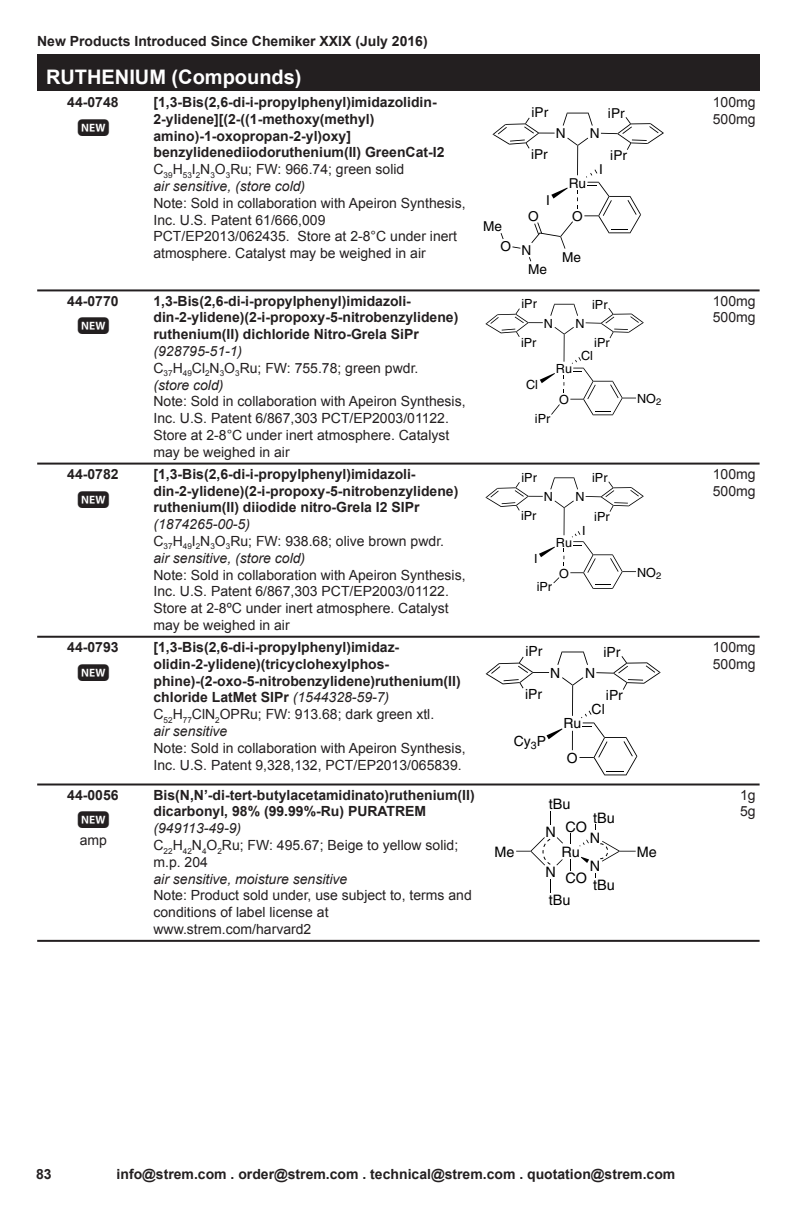
<style>
.page{position:relative;width:792px;height:1224px;background:#fff}
.page>*{position:absolute;margin:0;border:0;box-sizing:border-box;transform-origin:0 0}
.main_heading_running{font:700 20px "Arial";color:#fff}
.t1{font:14.4px "Helvetica";color:#000}
.table_row{font:14px/16.8px "Arial";color:#231f20}
.table_row-2{font:700 14px/16.8px "Arial";color:#231f20}
.table_row_prices{font:14px "Arial";color:#231f20}
.table_row_centered_h{font:700 14px "Arial";color:#231f20}
.t2{font:14px "Helvetica";color:#000}
.table_row_centered_h-2{font:14px "Arial";color:#231f20}
.t3{font:13.6px/19.8px "Helvetica";color:#000}
.t4{font:12.6px "Helvetica";color:#000}
.s1{font-weight:400}
.s2{font-weight:400;font-style:italic}
.s3{font-weight:700}
.s4{font-style:italic}
</style>
<div class="page">
<div style="left:37px;top:54px;width:723px;height:36px;background:#231f20"></div>
<hr style="left:37px;top:289px;width:723px;height:2px;background:#231f20">
<hr style="left:37px;top:463px;width:723px;height:2px;background:#231f20">
<hr style="left:37px;top:636px;width:723px;height:2px;background:#231f20">
<hr style="left:37px;top:784px;width:723px;height:2px;background:#231f20">
<hr style="left:37px;top:940px;width:723px;height:2px;background:#231f20">
<svg style="left:492px;top:113px;width:172px;height:136px"></svg>
<svg style="left:485px;top:304px;width:159px;height:111px"></svg>
<svg style="left:485px;top:477px;width:159px;height:112px"></svg>
<svg style="left:486px;top:652px;width:175px;height:123px"></svg>
<svg style="left:581px;top:857px;width:8px;height:6px"></svg>
<svg style="left:579px;top:840px;width:10px;height:6px"></svg>
<svg style="left:550px;top:879px;width:1px;height:13px"></svg>
<svg style="left:550px;top:811px;width:1px;height:13px"></svg>
<svg style="left:516px;top:837px;width:47px;height:28px"></svg>
<svg style="left:600px;top:841px;width:36px;height:21px"></svg>
<svg style="left:570px;top:859px;width:1px;height:12px"></svg>
<p class="table_row-2" style="left:37px;top:34px;width:392px">New Products Introduced Since Chemiker XXIX (July 2016)</p>
<p class="main_heading_running" style="left:46px;top:64px;width:257px">RUTHENIUM (Compounds)</p>
<p class="table_row_centered_h" style="left:67px;top:93px;width:53px">44-0748</p>
<p class="table_row-2" style="left:154px;top:94px;width:314px">[1,3-Bis(2,6-di-i-propylphenyl)imidazolidin-2-ylidene][(2-((1-methoxy(methyl) amino)-1-oxopropan-2-yl)oxy] benzylidenediiodoruthenium(II) GreenCat-I2<br><span class="s1">C</span><sub>39</sub><span class="s1">H</span><sub>53</sub><span class="s1">I</span><sub>2</sub><span class="s1">N</span><sub>3</sub><span class="s1">O</span><sub>3</sub><span class="s1">Ru; FW: 966.74; green solid<br></span><span class="s2">air sensitive, (store cold)<br></span><span class="s1">Note: Sold in collaboration with Apeiron Synthesis, Inc. U.S. Patent 61/666,009</span></p>
<p class="table_row" style="left:154px;top:228px;width:305px">PCT/EP2013/062435. Store at 2-8°C under inert atmosphere. Catalyst may be weighed in air</p>
<p class="table_row_centered_h" style="left:67px;top:291px;width:53px">44-0770</p>
<p class="table_row" style="left:154px;top:292px;width:314px"><span class="s3">1,3-Bis(2,6-di-i-propylphenyl)imidazoli&shy;din-2-ylidene)(2-i-propoxy-5-nitrobenzylidene) ruthenium(II) dichloride Nitro-Grela SiPr </span><span class="s4">(928795‑51‑1)<br></span>C<sub>37</sub>H<sub>49</sub>Cl<sub>2</sub>N<sub>3</sub>O<sub>3</sub>Ru; FW: 755.78; green pwdr.<br><span class="s4">(store cold)<br></span>Note: Sold in collaboration with Apeiron Synthesis, Inc. U.S. Patent 6/867,303 PCT/EP2003/01122.<br>Store at 2-8°C under inert atmosphere. Catalyst may be weighed in air</p>
<p class="table_row_centered_h" style="left:67px;top:465px;width:53px">44-0782</p>
<p class="table_row" style="left:154px;top:466px;width:314px"><span class="s3">[1,3-Bis(2,6-di-i-propylphenyl)imidazoli&shy;din-2-ylidene)(2-i-propoxy-5-nitrobenzylidene) ruthenium(II) diiodide nitro-Grela I2 SIPr </span><span class="s4">(1874265‑00‑5)<br></span>C<sub>37</sub>H<sub>49</sub>I<sub>2</sub>N<sub>3</sub>O<sub>3</sub>Ru; FW: 938.68; olive brown pwdr.<br><span class="s4">air sensitive, (store cold)<br></span>Note: Sold in collaboration with Apeiron Synthesis, Inc. U.S. Patent 6/867,303 PCT/EP2003/01122.<br>Store at 2-8ºC under inert atmosphere. Catalyst may be weighed in air</p>
<p class="table_row_centered_h" style="left:67px;top:638px;width:53px">44-0793</p>
<p class="table_row-2" style="left:154px;top:639px;width:314px">[1,3-Bis(2,6-di-i-propylphenyl)imidaz&shy;olidin-2-ylidene)(tricyclohexylphos&shy;phine)-(2-oxo-5-nitrobenzylidene)ruthenium(II) chloride LatMet SIPr <span class="s2">(1544328‑59‑7)<br></span><span class="s1">C</span><sub>52</sub><span class="s1">H</span><sub>77</sub><span class="s1">ClN</span><sub>2</sub><span class="s1">OPRu; FW: 913.68; dark green xtl.<br></span><span class="s2">air sensitive<br></span><span class="s1">Note: Sold in collaboration with Apeiron Synthesis, Inc. U.S. Patent 9,328,132, PCT/EP2013/065839.</span></p>
<p class="table_row_centered_h" style="left:67px;top:785px;width:53px">44-0056</p>
<p class="table_row_centered_h-2" style="left:80px;top:831px;width:29px">amp</p>
<p class="table_row" style="left:154px;top:787px;width:323px"><span class="s3">Bis(N,N’-di-tert-butylacetamidinato)ruthenium(II) dicarbonyl, 98% (99.99%-Ru) PURATREM </span><span class="s4">(949113‑49‑9)<br></span>C<sub>22</sub>H<sub>42</sub>N<sub>4</sub>O<sub>2</sub>Ru; FW: 495.67; Beige to yellow solid; m.p. 204<br><span class="s4">air sensitive, moisture sensitive<br></span>Note: Product sold under, use subject to, terms and conditions of label license at</p>
<p class="table_row" style="left:154px;top:921px;width:159px">www.strem.com/harvard2</p>
<p class="t3" style="left:483px;top:217px;width:20px">Me</p>
<p class="t3" style="left:500px;top:236px;width:12px">O</p>
<p class="t3" style="left:532px;top:103px;width:18px">iPr</p>
<p class="t3" style="left:531px;top:145px;width:18px">iPr</p>
<p class="t3" style="left:528px;top:207px;width:12px">O</p>
<p class="t3" style="left:546px;top:190px;width:5px">I</p>
<p class="t3" style="left:528px;top:240px;width:20px;text-indent:-7px">N<br>Me</p>
<p class="t3" style="left:556px;top:124px;width:11px">N</p>
<p class="t3" style="left:590px;top:124px;width:11px">N</p>
<p class="t3" style="left:608px;top:103px;width:18px">iPr</p>
<p class="t3" style="left:610px;top:145px;width:18px">iPr</p>
<p class="t3" style="left:569px;top:173px;width:19px">Ru</p>
<p class="t3" style="left:572px;top:206px;width:12px">O</p>
<p class="t3" style="left:562px;top:247px;width:20px">Me</p>
<p class="t3" style="left:599px;top:159px;width:5px">I</p>
<p class="t4" style="left:522px;top:296px;width:17px">iPr</p>
<p class="t4" style="left:521px;top:335px;width:17px">iPr</p>
<p class="t4" style="left:544px;top:316px;width:11px">N</p>
<p class="t4" style="left:575px;top:316px;width:11px">N</p>
<p class="t4" style="left:592px;top:297px;width:17px">iPr</p>
<p class="t4" style="left:594px;top:335px;width:17px">iPr</p>
<p class="t4" style="left:526px;top:377px;width:13px">Cl</p>
<p class="t4" style="left:556px;top:361px;width:18px">Ru</p>
<p class="t4" style="left:559px;top:392px;width:11px">O</p>
<p class="t4" style="left:535px;top:411px;width:17px">iPr</p>
<p class="t4" style="left:581px;top:349px;width:13px">Cl</p>
<p class="t4" style="left:637px;top:391px;width:26px">NO<sub>2</sub></p>
<p class="t4" style="left:522px;top:470px;width:17px">iPr</p>
<p class="t4" style="left:521px;top:509px;width:17px">iPr</p>
<p class="t4" style="left:544px;top:489px;width:11px">N</p>
<p class="t4" style="left:575px;top:489px;width:11px">N</p>
<p class="t4" style="left:534px;top:551px;width:5px">I</p>
<p class="t4" style="left:556px;top:535px;width:18px">Ru</p>
<p class="t4" style="left:559px;top:566px;width:11px">O</p>
<p class="t4" style="left:537px;top:580px;width:17px">iPr</p>
<p class="t4" style="left:582px;top:523px;width:5px">I</p>
<p class="t4" style="left:592px;top:470px;width:17px">iPr</p>
<p class="t4" style="left:594px;top:509px;width:17px">iPr</p>
<p class="t4" style="left:637px;top:565px;width:26px">NO<sub>2</sub></p>
<p class="t2" style="left:526px;top:643px;width:19px">iPr</p>
<p class="t2" style="left:525px;top:686px;width:19px">iPr</p>
<p class="t2" style="left:550px;top:665px;width:12px">N</p>
<p class="t2" style="left:585px;top:665px;width:12px">N</p>
<p class="t2" style="left:604px;top:644px;width:19px">iPr</p>
<p class="t2" style="left:606px;top:687px;width:19px">iPr</p>
<p class="t2" style="left:592px;top:701px;width:15px">Cl</p>
<p class="t2" style="left:514px;top:733px;width:34px">Cy<sub>3</sub>P</p>
<p class="t2" style="left:564px;top:715px;width:19px">Ru</p>
<p class="t2" style="left:567px;top:750px;width:12px">O</p>
<p class="t1" style="left:549px;top:795px;width:23px">tBu</p>
<p class="t1" style="left:546px;top:823px;width:12px">N</p>
<p class="t1" style="left:593px;top:809px;width:23px">tBu</p>
<p class="t1" style="left:565px;top:818px;width:23px">CO</p>
<p class="t1" style="left:590px;top:829px;width:12px">N</p>
<p class="t1" style="left:562px;top:843px;width:20px">Ru</p>
<p class="t1" style="left:495px;top:843px;width:22px">Me</p>
<p class="t1" style="left:637px;top:843px;width:22px">Me</p>
<p class="t1" style="left:546px;top:863px;width:12px">N</p>
<p class="t1" style="left:590px;top:857px;width:12px">N</p>
<p class="t1" style="left:565px;top:870px;width:23px">CO</p>
<p class="t1" style="left:593px;top:877px;width:23px">tBu</p>
<p class="t1" style="left:549px;top:891px;width:23px">tBu</p>
<p class="table_row_prices" style="left:713px;top:93px;width:44px">100mg</p>
<p class="table_row_prices" style="left:713px;top:110px;width:44px">500mg</p>
<p class="table_row_prices" style="left:713px;top:292px;width:44px">100mg</p>
<p class="table_row_prices" style="left:713px;top:308px;width:44px">500mg</p>
<p class="table_row_prices" style="left:713px;top:465px;width:44px">100mg</p>
<p class="table_row_prices" style="left:713px;top:482px;width:44px">500mg</p>
<p class="table_row_prices" style="left:713px;top:638px;width:44px">100mg</p>
<p class="table_row_prices" style="left:713px;top:655px;width:44px">500mg</p>
<p class="table_row_prices" style="left:740px;top:786px;width:17px">1g</p>
<p class="table_row_prices" style="left:740px;top:802px;width:17px">5g</p>
<p class="table_row-2" style="left:36px;top:1166px;width:17px">83</p>
<p class="table_row-2" style="left:117px;top:1166px;width:560px">info@strem.com . order@strem.com . technical@strem.com . quotation@strem.com</p>
</div>
